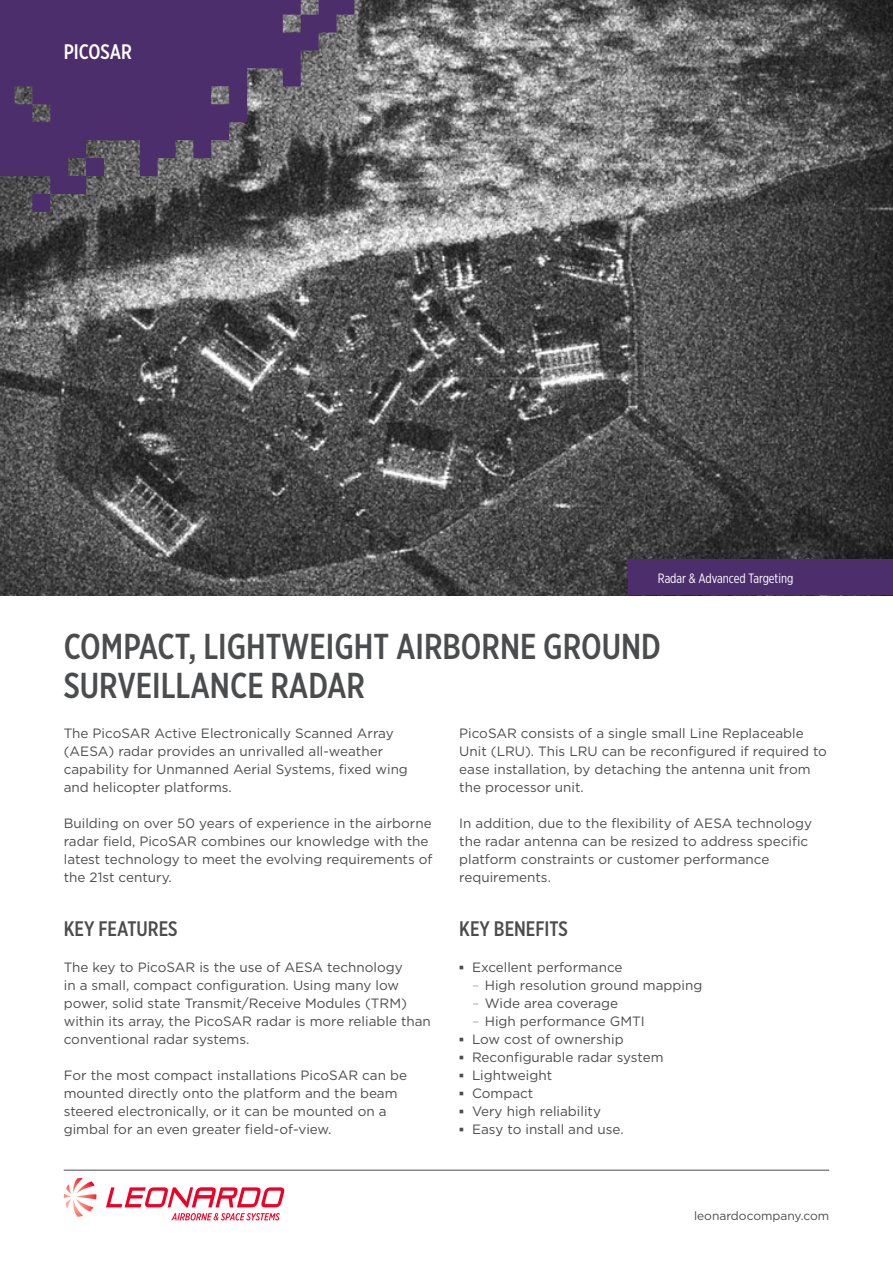
<style>
.page{position:relative;width:893px;height:1263px;background:#fff}
.page>*{position:absolute;margin:0;border:0;box-sizing:border-box;transform-origin:0 0}
.Title_1_-_24_26{font:500 36px/39px "Gotham X Narrow";color:#4b4c4d}
.Title_2_-_14_18{font:500 21px "Gotham X Narrow";color:#4b4c4d}
.Title_2_-_14_18_whit{font:500 21px "Gotham X Narrow";letter-spacing:-.005em;color:#fff}
.Text_-_9_12{font:13.5px/18px "Gotham";color:#4b4c4d}
.LOB_-_9_11{font:13.5px "Gotham X Narrow";color:#fff}
.Web_-_8_10{font:12px "Gotham";color:#4b4c4d}
.s1{font-family:"Arial";font-weight:700}
.s2{font-weight:200}
</style>
<div class="page">
<img style="left:0;top:0;width:893px;height:595px">
<svg style="left:106px;top:1187px;width:178px;height:20px"></svg>
<svg style="left:64px;top:1178px;width:33px;height:39px"></svg>
<svg style="left:171px;top:1213px;width:109px;height:7px"></svg>
<svg style="left:0;top:0;width:354px;height:212px;background:#534066"></svg>
<div style="left:628px;top:560px;width:265px;height:35px;background:#4d2e6d"></div>
<hr style="left:64px;top:1170px;width:765px;height:1px;background:#4b4c4d">
<p class="Title_2_-_14_18_whit" style="left:64px;top:39px;width:70px">PICOSAR</p>
<p class="LOB_-_9_11" style="left:658px;top:570px;width:137px">Radar &amp; Advanced Targeting</p>
<p class="Title_1_-_24_26" style="left:64px;top:626px;width:599px">COMPACT, LIGHTWEIGHT AIRBORNE GROUND<br>SURVEILLANCE RADAR</p>
<p class="Text_-_9_12" style="left:64px;top:724px;width:346px">The PicoSAR Active Electronically Scanned Array (AESA) radar provides an unrivalled all-weather capability for Unmanned Aerial Systems, fixed wing and helicopter platforms.</p>
<p class="Text_-_9_12" style="left:64px;top:814px;width:370px">Building on over 50 years of experience in the airborne radar field, PicoSAR combines our knowledge with the latest technology to meet the evolving requirements of the 21st century.</p>
<p class="Title_2_-_14_18" style="left:64px;top:916px;width:115px">KEY FEATURES</p>
<p class="Text_-_9_12" style="left:64px;top:958px;width:369px">The key to PicoSAR is the use of AESA technology<br>in a small, compact configuration. Using many low power, solid state Transmit/Receive Modules (TRM) within its array, the PicoSAR radar is more reliable than conventional radar systems.</p>
<p class="Text_-_9_12" style="left:64px;top:1066px;width:345px">For the most compact installations PicoSAR can be mounted directly onto the platform and the beam steered electronically, or it can be mounted on a gimbal for an even greater field-of-view.</p>
<p class="Text_-_9_12" style="left:459px;top:724px;width:369px">PicoSAR consists of a single small Line Replaceable Unit (LRU). This LRU can be reconfigured if required to ease installation, by detaching the antenna unit from the processor unit.</p>
<p class="Text_-_9_12" style="left:459px;top:814px;width:354px">In addition, due to the flexibility of AESA technology the radar antenna can be resized to address specific platform constraints or customer performance requirements.</p>
<p class="Title_2_-_14_18" style="left:459px;top:916px;width:110px">KEY BENEFITS</p>
<p class="Text_-_9_12" style="left:459px;top:958px;width:165px"><span class="s1">▪</span> Excellent performance</p>
<p class="Text_-_9_12" style="left:472px;top:976px;width:232px"><span class="s2">–</span> High resolution ground mapping</p>
<p class="Text_-_9_12" style="left:472px;top:994px;width:148px"><span class="s2">–</span> Wide area coverage</p>
<p class="Text_-_9_12" style="left:472px;top:1012px;width:174px"><span class="s2">–</span> High performance GMTI</p>
<p class="Text_-_9_12" style="left:459px;top:1030px;width:166px"><span class="s1">▪</span> Low cost of ownership</p>
<p class="Text_-_9_12" style="left:459px;top:1048px;width:206px"><span class="s1">▪</span> Reconfigurable radar system</p>
<p class="Text_-_9_12" style="left:459px;top:1066px;width:94px"><span class="s1">▪</span> Lightweight</p>
<p class="Text_-_9_12" style="left:459px;top:1084px;width:76px"><span class="s1">▪</span> Compact</p>
<p class="Text_-_9_12" style="left:459px;top:1102px;width:143px"><span class="s1">▪</span> Very high reliability</p>
<p class="Text_-_9_12" style="left:459px;top:1120px;width:166px"><span class="s1">▪</span> Easy to install and use.</p>
<p class="Web_-_8_10" style="left:694px;top:1208px;width:137px">leonardocompany.com</p>
</div>
